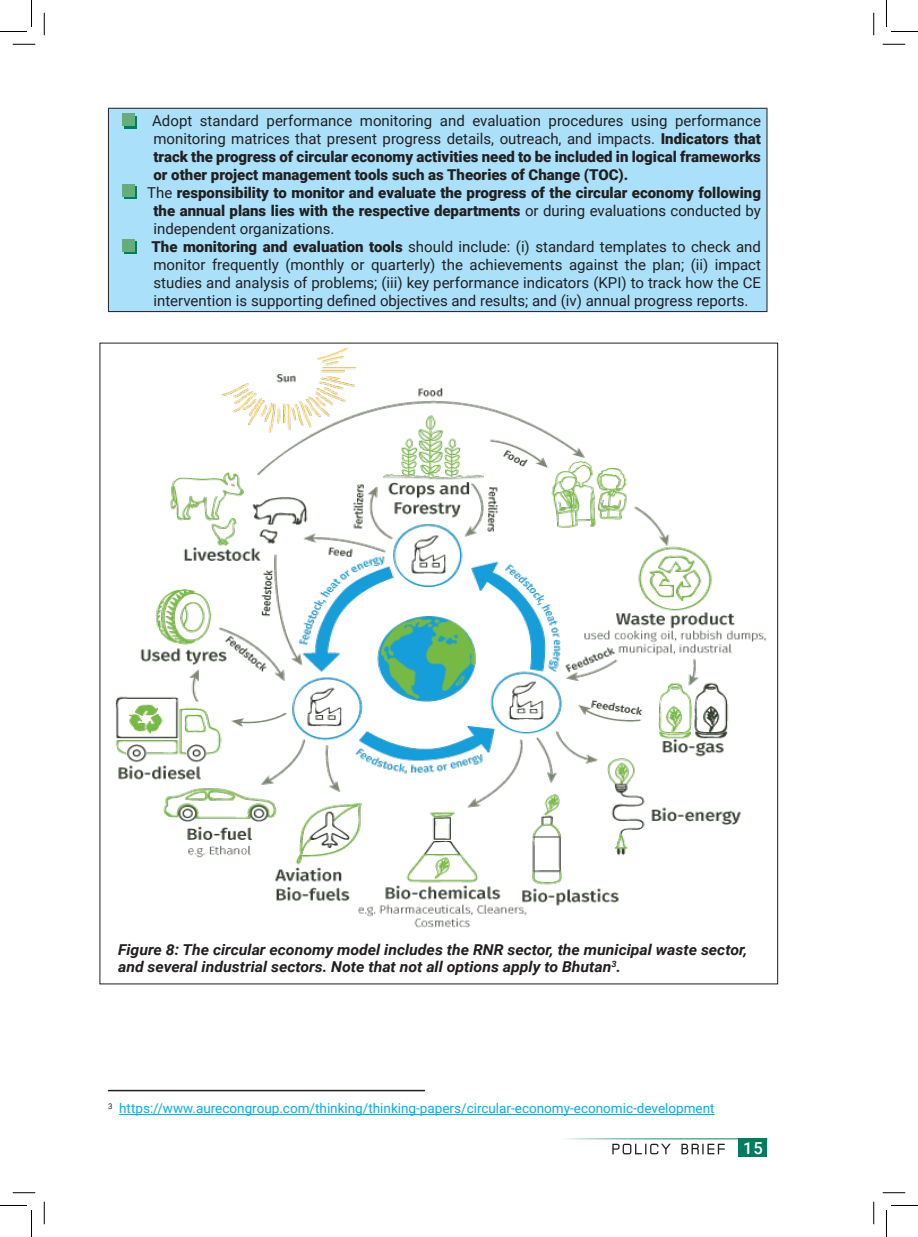
<style>
.page{position:relative;width:918px;height:1237px;background:#fff}
.page>*{position:absolute;margin:0;border:0;box-sizing:border-box;transform-origin:0 0}
.t1{font:500 16.5px "Roboto";color:#fff}
.t2{font:900 15px/18px "Roboto";color:#231f20;text-align:justify}
.t3{font:15px/18px "Roboto";color:#231f20;text-align:justify}
.t4{font:italic 700 15px/17px "Roboto";color:#231f20;scale:1.05 1}
.t5{font:13.5px "Roboto";color:#00aeef}
.s1{font-weight:400}
.s2{font-weight:900}
</style>
<div class="page">
<svg style="left:612px;top:1143px;width:112px;height:11px"></svg>
<div style="left:738px;top:1138px;width:29px;height:19px;background:#007c5e"></div>
<hr style="left:562px;top:1138px;width:205px;height:1px;background:#007c5e">
<div style="left:108px;top:108px;width:659px;height:203px;background:#aae0f9"></div>
<hr style="left:108px;top:108px;width:1px;height:203px;background:#231f20">
<hr style="left:766px;top:108px;width:1px;height:203px;background:#231f20">
<hr style="left:108px;top:108px;width:659px;height:1px;background:#231f20">
<hr style="left:108px;top:311px;width:659px;height:1px;background:#231f20">
<svg style="left:124px;top:116px;width:13px;height:12px"></svg>
<div style="left:122px;top:114px;width:12px;height:12px;background:#65ae7b"></div>
<svg style="left:124px;top:187px;width:13px;height:12px"></svg>
<div style="left:122px;top:184px;width:12px;height:13px;background:#65ae7b"></div>
<svg style="left:124px;top:241px;width:13px;height:13px"></svg>
<div style="left:122px;top:239px;width:12px;height:12px;background:#65ae7b"></div>
<img style="left:115px;top:348px;width:652px;height:580px">
<hr style="left:108px;top:1089px;width:317px;height:2px;background:#231f20">
<hr style="left:119px;top:1114px;width:595px;height:1px;background:#00aeef">
<svg style="left:13px;top:44px;width:22px;height:1px"></svg>
<svg style="left:882px;top:44px;width:23px;height:1px"></svg>
<svg style="left:13px;top:1192px;width:22px;height:1px"></svg>
<svg style="left:882px;top:1192px;width:23px;height:1px"></svg>
<svg style="left:44px;top:13px;width:1px;height:22px"></svg>
<svg style="left:44px;top:1201px;width:1px;height:23px"></svg>
<svg style="left:873px;top:13px;width:1px;height:22px"></svg>
<svg style="left:873px;top:1201px;width:1px;height:23px"></svg>
<svg style="left:0;top:0;width:32px;height:32px"></svg>
<svg style="left:0;top:1205px;width:32px;height:32px"></svg>
<svg style="left:886px;top:0;width:32px;height:32px"></svg>
<svg style="left:886px;top:1205px;width:32px;height:32px"></svg>
<p class="t2" style="left:152px;top:111px;width:610px"><span class="s1">Adopt standard performance monitoring and evaluation procedures using performance monitoring matrices that present progress details, outreach, and impacts.</span> Indicators that track the progress of circular economy activities need to be included in logical frameworks or other project management tools such as Theories of Change (TOC).</p>
<p class="t2" style="left:153px;top:183px;width:609px;text-indent:-6px"><span class="s1">The</span> responsibility to monitor and evaluate the progress of the circular economy following the annual plans lies with the respective departments <span class="s1">or during evaluations conducted by independent organizations.</span></p>
<p class="t3" style="left:151px;top:237px;width:611px"><span class="s2">The monitoring and evaluation tools</span> should include: (i) standard templates to check and monitor frequently (monthly or quarterly) the achievements against the plan; (ii) impact studies and analysis of problems; (iii) key performance indicators (KPI) to track how the CE intervention is supporting defined objectives and results; and (iv) annual progress reports.</p>
<p class="t4" style="left:118px;top:940px;width:601px">Figure 8: The circular economy model includes the RNR sector, the municipal waste sector, and several industrial sectors. Note that not all options apply to Bhutan<sup>3</sup>.</p>
<p class="t5" style="left:108px;top:1099px;width:608px"><sup>3</sup> https://www.aurecongroup.com/thinking/thinking-papers/circular-economy-economic-development</p>
<p class="t1" style="left:743px;top:1137px;width:21px">15</p>
</div>
